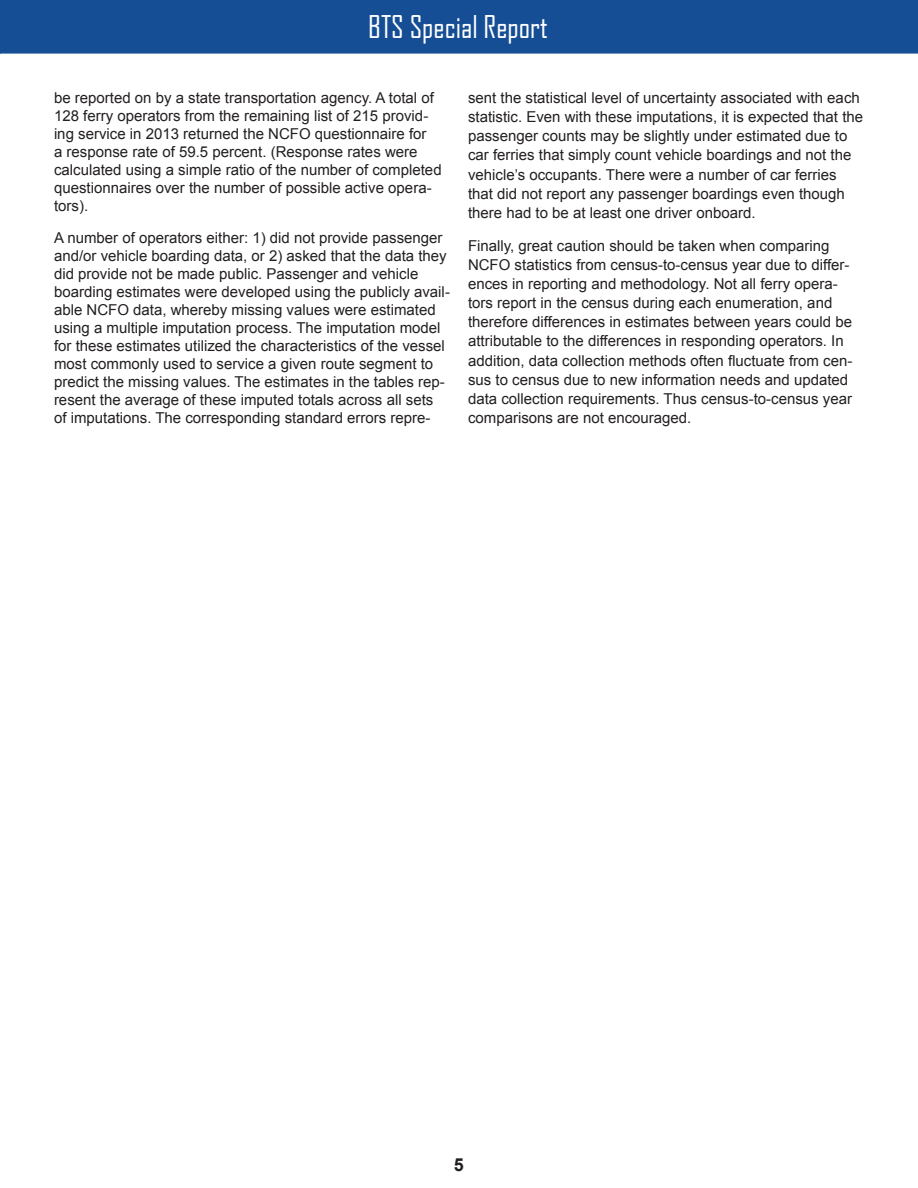
<style>
.page{position:relative;width:918px;height:1188px;background:#fff}
.page>*{position:absolute;margin:0;border:0;box-sizing:border-box;transform-origin:0 0}
.t1{font:30px "Agency FB";color:#fff}
.t2{font:700 18px "Arial";color:#231f20}
.Body{font:15px/18px "Arial";color:#231f20}
</style>
<div class="page">
<div style="left:0;top:0;width:918px;height:54px;background:#164e95"></div>
<h1 class="t1" style="left:368px;top:9px;width:181px">BTS Special Report</h1>
<p class="Body" style="left:54px;top:89px;width:389px">be reported on by a state transportation agency. A total of 128 ferry operators from the remaining list of 215 provid&shy;ing service in 2013 returned the NCFO questionnaire for<br>a response rate of 59.5 percent. (Response rates were calculated using a simple ratio of the number of completed questionnaires over the number of possible active opera&shy;tors).</p>
<p class="Body" style="left:54px;top:229px;width:397px">A number of operators either: 1) did not provide passenger and/or vehicle boarding data, or 2) asked that the data they did provide not be made public. Passenger and vehicle boarding estimates were developed using the publicly avail&shy;able NCFO data, whereby missing values were estimated using a multiple imputation process. The imputation model for these estimates utilized the characteristics of the vessel most commonly used to service a given route segment to predict the missing values. The estimates in the tables rep&shy;resent the average of these imputed totals across all sets<br>of imputations. The corresponding standard errors repre-</p>
<p class="Body" style="left:468px;top:88px;width:397px;line-height:19.2px">sent the statistical level of uncertainty associated with each statistic. Even with these imputations, it is expected that the passenger counts may be slightly under estimated due to car ferries that simply count vehicle boardings and not the vehicle’s occupants. There were a number of car ferries that did not report any passenger boardings even though there had to be at least one driver onboard.</p>
<p class="Body" style="left:468px;top:236px;width:386px;line-height:19.2px">Finally, great caution should be taken when comparing NCFO statistics from census-to-census year due to differ&shy;ences in reporting and methodology. Not all ferry opera&shy;tors report in the census during each enumeration, and therefore differences in estimates between years could be attributable to the differences in responding operators. In addition, data collection methods often fluctuate from cen&shy;sus to census due to new information needs and updated data collection requirements. Thus census-to-census year comparisons are not encouraged.</p>
<p class="t2" style="left:454px;top:1153px;width:12px">5</p>
</div>
